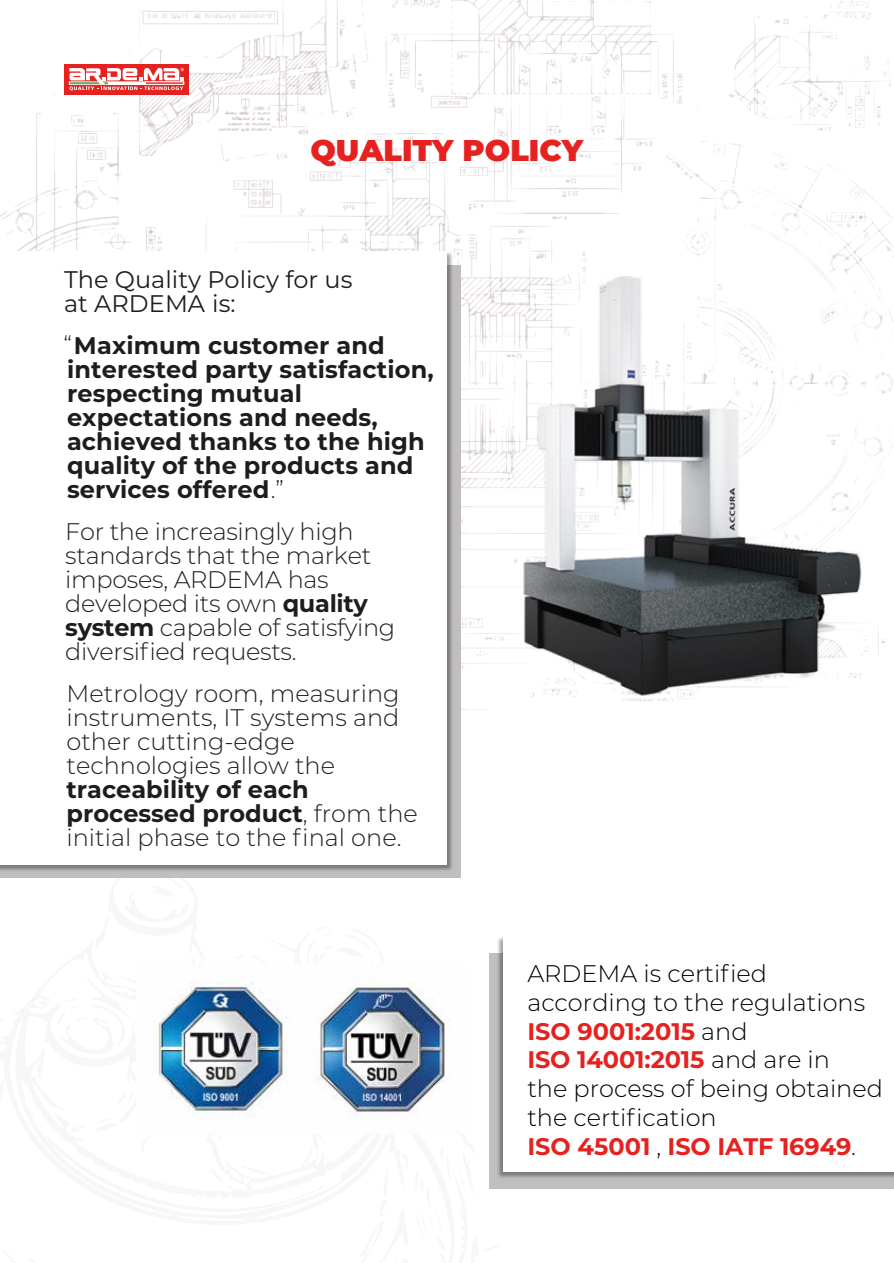
<style>
.page{position:relative;width:894px;height:1263px;background:#fff}
.page>*{position:absolute;margin:0;border:0;box-sizing:border-box;transform-origin:0 0}
.t1{font:900 30px "Montserrat";color:#e52220}
.t2{font:700 24px/24px "Montserrat";letter-spacing:.005em;color:#1d1d1b}
.t3{font:300 24px/24px "Montserrat";letter-spacing:-.015em;color:#1d1d1b}
.t4{font:300 24px/28.8px "Montserrat";color:#010100}
.t5{font:24px/24px "Montserrat";color:#1d1d1b}
.s1{font-weight:300}
.s2{font-weight:700}
.s3{font-weight:700;color:#e52220}
</style>
<div class="page">
<img style="left:0;top:0;width:893px;height:710px">
<div style="left:489px;top:953px;width:405px;height:235px;background:#c1bebe"></div>
<img style="left:498px;top:937px;width:396px;height:241px">
<div style="left:503px;top:936px;width:391px;height:236px;background:#fff"></div>
<div style="left:0;top:265px;width:460px;height:613px;background:#c1bebe"></div>
<img style="left:0;top:250px;width:454px;height:621px">
<div style="left:0;top:251px;width:447px;height:614px;background:#fff"></div>
<img style="left:519px;top:272px;width:347px;height:426px">
<div style="left:64px;top:64px;width:125px;height:31px;background:#e52220"></div>
<svg style="left:69px;top:68px;width:115px;height:23px"></svg>
<div style="left:489px;top:702px;width:405px;height:40px;background:#fff"></div>
<img style="left:315px;top:981px;width:136px;height:136px">
<img style="left:153px;top:981px;width:136px;height:136px">
<p class="t1" style="left:310px;top:128px;width:274px">QUALITY POLICY</p>
<p class="t5" style="left:64px;top:267px;width:290px">The Quality Policy for us at ARDEMA is:</p>
<p class="t2" style="left:63px;top:333px;width:372px"><span class="s1">“</span> Maximum customer and interested party satisfaction, respecting mutual expectations and needs, achieved thanks to the high quality of the products and</p>
<p class="t2" style="left:67px;top:477px;width:218px">services offered<span class="s1">.”</span></p>
<p class="t3" style="left:65px;top:519px;width:331px">For the increasingly high standards that the market imposes, ARDEMA has developed its own <span class="s2">quality system</span> capable of satisfying diversified requests.</p>
<p class="t3" style="left:66px;top:681px;width:334px">Metrology room, measuring instruments, IT systems and other cutting-edge technologies allow the</p>
<p class="t2" style="left:66px;top:777px;width:353px">traceability of each processed product<span class="s1">, from the initial phase to the final one.</span></p>
<p class="t4" style="left:527px;top:958px;width:357px">ARDEMA is certified according to the regulations<br><span class="s3">ISO 9001:2015</span> and<br><span class="s3">ISO 14001:2015</span> and are in<br>the process of being obtained the certification<br><span class="s3">ISO 45001</span> , <span class="s3">ISO IATF 16949</span>.</p>
</div>
